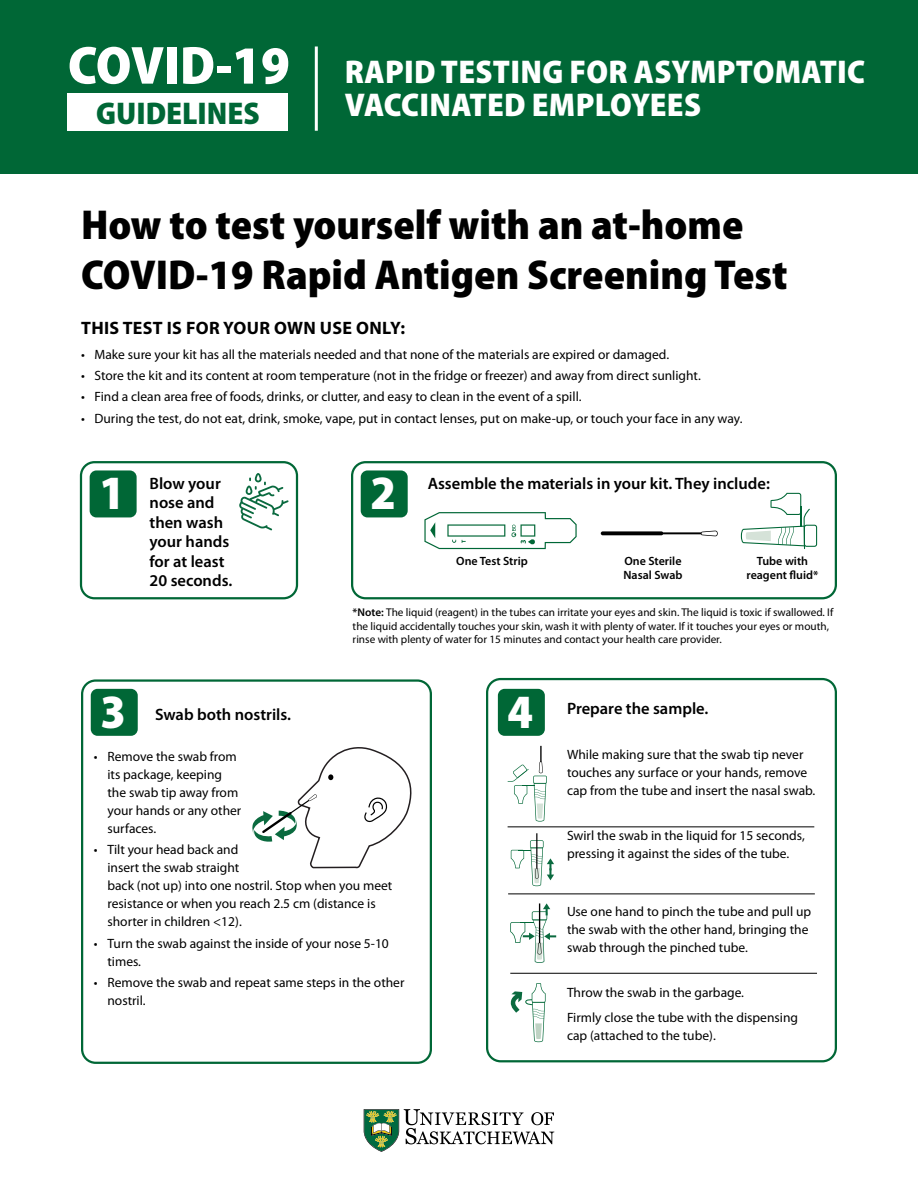
<style>
.page{position:relative;width:918px;height:1188px;background:#fff}
.page>*{position:absolute;margin:0;border:0;box-sizing:border-box;transform-origin:0 0}
.t1{font:900 semi-condensed 54px "Myriad Pro";color:#fff}
.Number{font:900 semi-condensed 48px "Myriad Pro";color:#fff}
.HEading_2{font:900 semi-condensed 42px/50.4px "Myriad Pro";color:#000}
.Heading_Top{font:900 semi-condensed 33px/33px "Myriad Pro";letter-spacing:.01em;color:#fff}
.t2{font:900 semi-condensed 31.5px "Myriad Pro";color:#006736}
.Heading_3{font:700 18px "Myriad Pro";letter-spacing:.02em;color:#000}
.Box{font:600 16.5px/19.5px "Myriad Pro";color:#000}
.Body{font:13.5px/18px "Myriad Pro";color:#000}
.Box_2{font:600 12px/13.5px "Myriad Pro";color:#000}
.t3{font:11.25px/13.5px "Myriad Pro";color:#000}
.s1{font-weight:600}
</style>
<div class="page">
<div style="left:351px;top:461px;width:486px;height:138px;border:2px solid #006736;border-radius:14px"></div>
<div style="left:80px;top:461px;width:218px;height:138px;border:2px solid #006736;border-radius:14px"></div>
<div style="left:0;top:0;width:918px;height:174px;background:#006736"></div>
<div style="left:68px;top:93px;width:220px;height:38px;background:#fff"></div>
<hr style="left:315px;top:46px;width:3px;height:85px;background:#fff">
<svg style="left:364px;top:1109px;width:190px;height:43px"></svg>
<svg style="left:601px;top:531px;width:117px;height:5px"></svg>
<svg style="left:741px;top:493px;width:76px;height:56px"></svg>
<div style="left:90px;top:470px;width:47px;height:47px;background:#006736;border-radius:7px"></div>
<div style="left:361px;top:470px;width:47px;height:47px;background:#006736;border-radius:7px"></div>
<div style="left:81px;top:679px;width:351px;height:385px;border:2px solid #006736;border-radius:14px"></div>
<div style="left:91px;top:689px;width:47px;height:47px;background:#006736;border-radius:7px"></div>
<div style="left:486px;top:678px;width:351px;height:384px;border:2px solid #006736;border-radius:14px"></div>
<div style="left:498px;top:689px;width:47px;height:47px;background:#006736;border-radius:7px"></div>
<svg style="left:508px;top:746px;width:39px;height:76px"></svg>
<hr style="left:508px;top:827px;width:306px;height:1px;background:#000">
<hr style="left:508px;top:894px;width:307px;height:1px;background:#000">
<hr style="left:510px;top:973px;width:307px;height:1px;background:#000">
<svg style="left:510px;top:903px;width:46px;height:60px"></svg>
<svg style="left:511px;top:833px;width:43px;height:53px"></svg>
<svg style="left:510px;top:983px;width:36px;height:59px"></svg>
<svg style="left:424px;top:512px;width:153px;height:37px"></svg>
<svg style="left:239px;top:473px;width:50px;height:57px"></svg>
<svg style="left:252px;top:747px;width:160px;height:122px"></svg>
<p class="t1" style="left:68px;top:35px;width:223px">COVID-19</p>
<p class="t2" style="left:96px;top:95px;width:165px">GUIDELINES</p>
<p class="Heading_Top" style="left:345px;top:56px;width:522px">RAPID TESTING FOR ASYMPTOMATIC<br>VACCINATED EMPLOYEES</p>
<p class="HEading_2" style="left:81px;top:200px;width:708px">How to test yourself with an at-home<br>COVID-19 Rapid Antigen Screening Test</p>
<p class="Heading_3" style="left:81px;top:318px;width:325px">THIS TEST IS FOR YOUR OWN USE ONLY:</p>
<p class="Body" style="left:81px;top:346px;width:590px">• Make sure your kit has all the materials needed and that none of the materials are expired or damaged.</p>
<p class="Body" style="left:81px;top:367px;width:621px">• Store the kit and its content at room temperature (not in the fridge or freezer) and away from direct sunlight.</p>
<p class="Body" style="left:81px;top:388px;width:502px">• Find a clean area free of foods, drinks, or clutter, and easy to clean in the event of a spill.</p>
<p class="Body" style="left:81px;top:409px;width:663px">• During the test, do not eat, drink, smoke, vape, put in contact lenses, put on make-up, or touch your face in any way.</p>
<p class="Box" style="left:150px;top:473px;width:84px">Blow your nose and then wash your hands for at least<br>20 seconds.</p>
<p class="Box" style="left:428px;top:473px;width:344px">Assemble the materials in your kit. They include:</p>
<p class="Number" style="left:99px;top:466px;width:27px">1</p>
<p class="Number" style="left:370px;top:466px;width:27px">2</p>
<p class="Box_2" style="left:456px;top:554px;width:73px">One Test Strip</p>
<p class="Box_2" style="left:623px;top:554px;width:60px">One Sterile<br>Nasal Swab</p>
<p class="Box_2" style="left:747px;top:554px;width:73px;text-align:center">Tube with reagent fluid*</p>
<p class="t3" style="left:353px;top:606px;width:482px"><span class="s1">*Note:</span> The liquid (reagent) in the tubes can irritate your eyes and skin. The liquid is toxic if swallowed. If the liquid accidentally touches your skin, wash it with plenty of water. If it touches your eyes or mouth, rinse with plenty of water for 15 minutes and contact your health care provider.</p>
<p class="Number" style="left:100px;top:684px;width:27px">3</p>
<p class="Box" style="left:155px;top:705px;width:138px">Swab both nostrils.</p>
<p class="Body" style="left:107px;top:748px;width:135px;text-indent:-14px">• Remove the swab from its package, keeping the swab tip away from your hands or any other surfaces.</p>
<p class="Body" style="left:107px;top:841px;width:286px;text-indent:-14px">• Tilt your head back and<br>insert the swab straight<br>back (not up) into one nostril. Stop when you meet resistance or when you reach 2.5 cm (distance is shorter in children &lt;12).</p>
<p class="Body" style="left:107px;top:934px;width:283px;text-indent:-14px">• Turn the swab against the inside of your nose 5-10 times.</p>
<p class="Body" style="left:107px;top:974px;width:299px;text-indent:-14px">• Remove the swab and repeat same steps in the other nostril.</p>
<p class="Number" style="left:508px;top:684px;width:27px">4</p>
<p class="Box" style="left:567px;top:699px;width:143px">Prepare the sample.</p>
<p class="Body" style="left:567px;top:745px;width:250px">While making sure that the swab tip never touches any surface or your hands, remove cap from the tube and insert the nasal swab.</p>
<p class="Body" style="left:567px;top:826px;width:239px">Swirl the swab in the liquid for 15 seconds, pressing it against the sides of the tube.</p>
<p class="Body" style="left:567px;top:903px;width:246px">Use one hand to pinch the tube and pull up the swab with the other hand, bringing the swab through the pinched tube.</p>
<p class="Body" style="left:567px;top:984px;width:179px">Throw the swab in the garbage.</p>
<p class="Body" style="left:567px;top:1009px;width:233px">Firmly close the tube with the dispensing cap (attached to the tube).</p>
</div>
